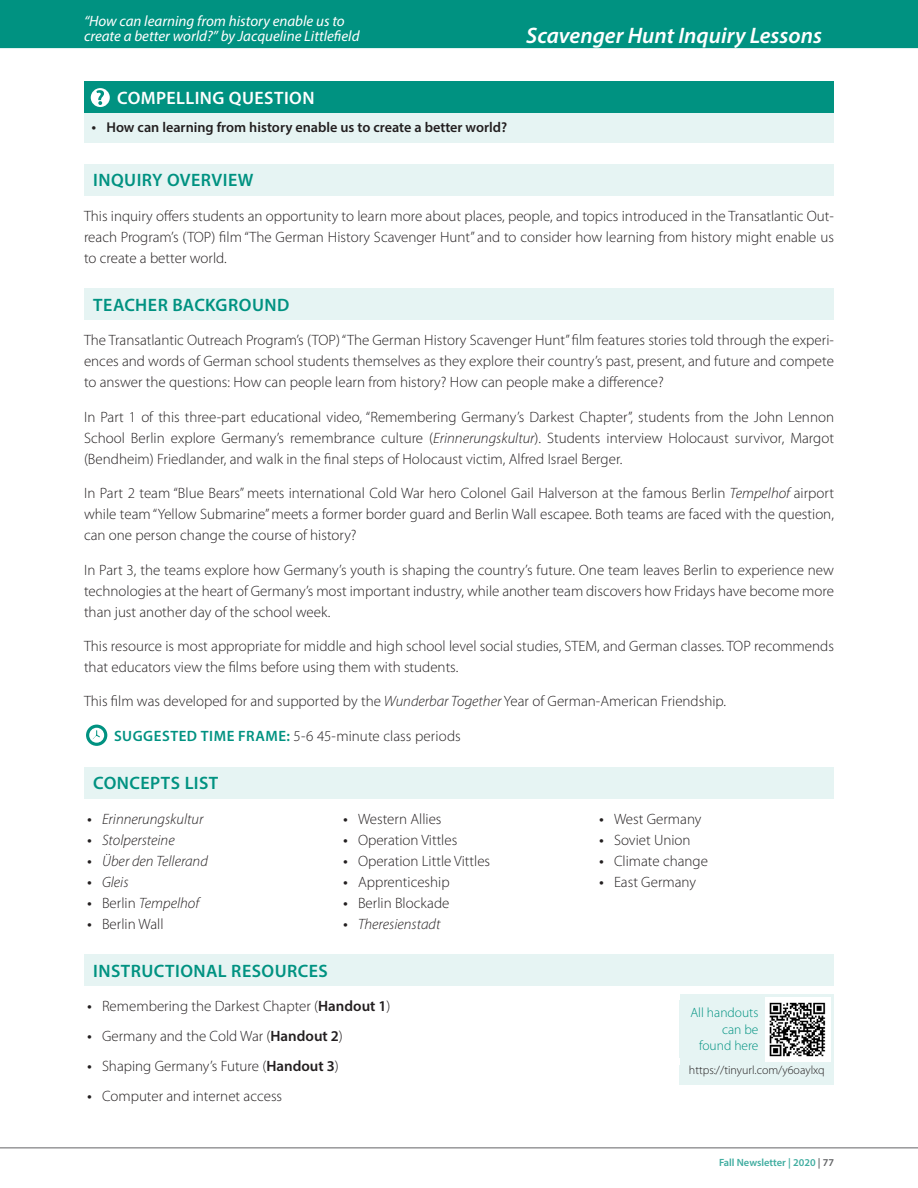
<style>
.page{position:relative;width:918px;height:1188px;background:#fff}
.page>*{position:absolute;margin:0;border:0;box-sizing:border-box;transform-origin:0 0}
.t1{font:italic 600 22.5px "Myriad Pro";color:#fff}
.t2{font:600 18px "Myriad Pro";letter-spacing:.025em;color:#009281}
.t3{font:600 18px "Myriad Pro";letter-spacing:.025em;color:#fff}
.t4{font:300 15px/21px "Myriad Pro";color:#231f20;text-align:justify}
.t5{font:italic 300 15px "Myriad Pro";color:#231f20}
.t6{font:italic 15px/15px "Myriad Pro";color:#fff}
.t7{font:600 14.25px "Myriad Pro";color:#231f20}
.t8{font:300 13.5px/16.5px "Myriad Pro";color:#009281;text-align:right}
.t9{font:300 12px "Myriad Pro";color:#231f20}
.t10{font:600 10.5px "Myriad Pro";color:#40ada0}
.s1{font-weight:300;font-size:19.5px}
.s2{font-style:italic}
.s3{font-weight:600;color:#009281}
.s4{font-style:normal;font-size:19.5px}
.s5{font-style:normal}
.s6{font-size:19.5px}
.s7{font-weight:600}
.s8{color:#636466}
</style>
<div class="page">
<div style="left:0;top:0;width:918px;height:48px;background:#009281"></div>
<hr style="left:0;top:1148px;width:918px;height:1px;background:#636466">
<div style="left:84px;top:82px;width:750px;height:31px;background:#009281"></div>
<div style="left:84px;top:113px;width:750px;height:29px;background:#e6f4f3"></div>
<div style="left:84px;top:164px;width:750px;height:32px;background:#e6f4f3"></div>
<div style="left:84px;top:289px;width:750px;height:31px;background:#e6f4f3"></div>
<div style="left:84px;top:767px;width:750px;height:32px;background:#e6f4f3"></div>
<div style="left:84px;top:955px;width:750px;height:31px;background:#e6f4f3"></div>
<svg style="left:91px;top:88px;width:19px;height:19px"></svg>
<svg style="left:86px;top:725px;width:21px;height:21px"></svg>
<div style="left:680px;top:994px;width:154px;height:72px;background:#e6f4f3"></div>
<img style="left:765px;top:998px;width:66px;height:64px">
<div style="left:680px;top:1065px;width:154px;height:20px;background:#e6f4f3"></div>
<p class="t6" style="left:84px;top:13px;width:277px">“How can learning from history enable us to create a better world?” by Jacqueline Littlefield</p>
<h1 class="t1" style="left:526px;top:21px;width:297px">Scavenger Hunt Inquiry Lessons</h1>
<p class="t3" style="left:117px;top:86px;width:199px">COMPELLING QUESTION</p>
<p class="t7" style="left:92px;top:118px;width:417px"><span class="s1">•</span> How can learning from history enable us to create a better world?</p>
<p class="t2" style="left:93px;top:169px;width:162px">INQUIRY OVERVIEW</p>
<p class="t4" style="left:84px;top:205px;width:751px">This inquiry offers students an opportunity to learn more about places, people, and topics introduced in the Transatlantic Out&shy;reach Program’s (TOP) film “The German History Scavenger Hunt” and to consider how learning from history might enable us to create a better world.</p>
<p class="t2" style="left:93px;top:293px;width:198px">TEACHER BACKGROUND</p>
<p class="t4" style="left:84px;top:329px;width:752px">The Transatlantic Outreach Program’s (TOP) “The German History Scavenger Hunt” film features stories told through the experi&shy;ences and words of German school students themselves as they explore their country’s past, present, and future and compete to answer the questions: How can people learn from history? How can people make a difference?</p>
<p class="t4" style="left:84px;top:406px;width:752px">In Part 1 of this three-part educational video, “Remembering Germany’s Darkest Chapter”, students from the John Lennon School Berlin explore Germany’s remembrance culture (<span class="s2">Erinnerungskultur</span>). Students interview Holocaust survivor, Margot (Bendheim) Friedlander, and walk in the final steps of Holocaust victim, Alfred Israel Berger.</p>
<p class="t4" style="left:84px;top:482px;width:751px">In Part 2 team “Blue Bears” meets international Cold War hero Colonel Gail Halverson at the famous Berlin <span class="s2">Tempelhof</span> airport while team “Yellow Submarine” meets a former border guard and Berlin Wall escapee. Both teams are faced with the question, can one person change the course of history?</p>
<p class="t4" style="left:84px;top:559px;width:752px">In Part 3, the teams explore how Germany’s youth is shaping the country’s future. One team leaves Berlin to experience new technologies at the heart of Germany’s most important industry, while another team discovers how Fridays have become more than just another day of the school week.</p>
<p class="t4" style="left:84px;top:635px;width:752px">This resource is most appropriate for middle and high school level social studies, STEM, and German classes. TOP recommends that educators view the films before using them with students.</p>
<p class="t4" style="left:84px;top:691px;width:644px">This film was developed for and supported by the <span class="s2">Wunderbar Together</span> Year of German-American Friendship.</p>
<p class="t4" style="left:114px;top:725px;width:348px"><span class="s3">SUGGESTED TIME FRAME:</span> 5-6 45-minute class periods</p>
<p class="t2" style="left:93px;top:772px;width:127px">CONCEPTS LIST</p>
<p class="t5" style="left:87px;top:810px;width:118px"><span class="s4">•</span> Erinnerungskultur</p>
<p class="t5" style="left:87px;top:831px;width:89px"><span class="s4">•</span> Stolpersteine</p>
<p class="t5" style="left:87px;top:852px;width:122px"><span class="s4">•</span> Über den Tellerand</p>
<p class="t5" style="left:87px;top:873px;width:43px"><span class="s4">•</span> Gleis</p>
<p class="t5" style="left:87px;top:894px;width:114px"><span class="s4">•</span> <span class="s5">Berlin</span> Tempelhof</p>
<p class="t4" style="left:87px;top:913px;width:78px"><span class="s6">•</span> Berlin Wall</p>
<p class="t4" style="left:343px;top:808px;width:100px"><span class="s6">•</span> Western Allies</p>
<p class="t4" style="left:343px;top:829px;width:116px"><span class="s6">•</span> Operation Vittles</p>
<p class="t4" style="left:343px;top:850px;width:149px"><span class="s6">•</span> Operation Little Vittles</p>
<p class="t4" style="left:343px;top:871px;width:108px"><span class="s6">•</span> Apprenticeship</p>
<p class="t4" style="left:343px;top:892px;width:108px"><span class="s6">•</span> Berlin Blockade</p>
<p class="t5" style="left:343px;top:915px;width:99px"><span class="s4">•</span> Theresienstadt</p>
<p class="t4" style="left:599px;top:808px;width:104px"><span class="s6">•</span> West Germany</p>
<p class="t4" style="left:599px;top:829px;width:93px"><span class="s6">•</span> Soviet Union</p>
<p class="t4" style="left:599px;top:850px;width:111px"><span class="s6">•</span> Climate change</p>
<p class="t4" style="left:599px;top:871px;width:99px"><span class="s6">•</span> East Germany</p>
<p class="t2" style="left:93px;top:959px;width:236px">INSTRUCTIONAL RESOURCES</p>
<p class="t4" style="left:87px;top:995px;width:305px"><span class="s6">•</span> Remembering the Darkest Chapter (<span class="s7">Handout 1</span>)</p>
<p class="t4" style="left:87px;top:1025px;width:257px"><span class="s6">•</span> Germany and the Cold War (<span class="s7">Handout 2</span>)</p>
<p class="t4" style="left:87px;top:1055px;width:253px"><span class="s6">•</span> Shaping Germany’s Future (<span class="s7">Handout 3</span>)</p>
<p class="t4" style="left:87px;top:1085px;width:197px"><span class="s6">•</span> Computer and internet access</p>
<p class="t8" style="left:690px;top:1004px;width:70px">All handouts can be found here</p>
<p class="t9" style="left:689px;top:1063px;width:137px">https://tinyurl.com/y6oaylxq</p>
<p class="t10" style="left:719px;top:1156px;width:116px">Fall Newsletter | 2020 <span class="s8">| 77</span></p>
</div>
